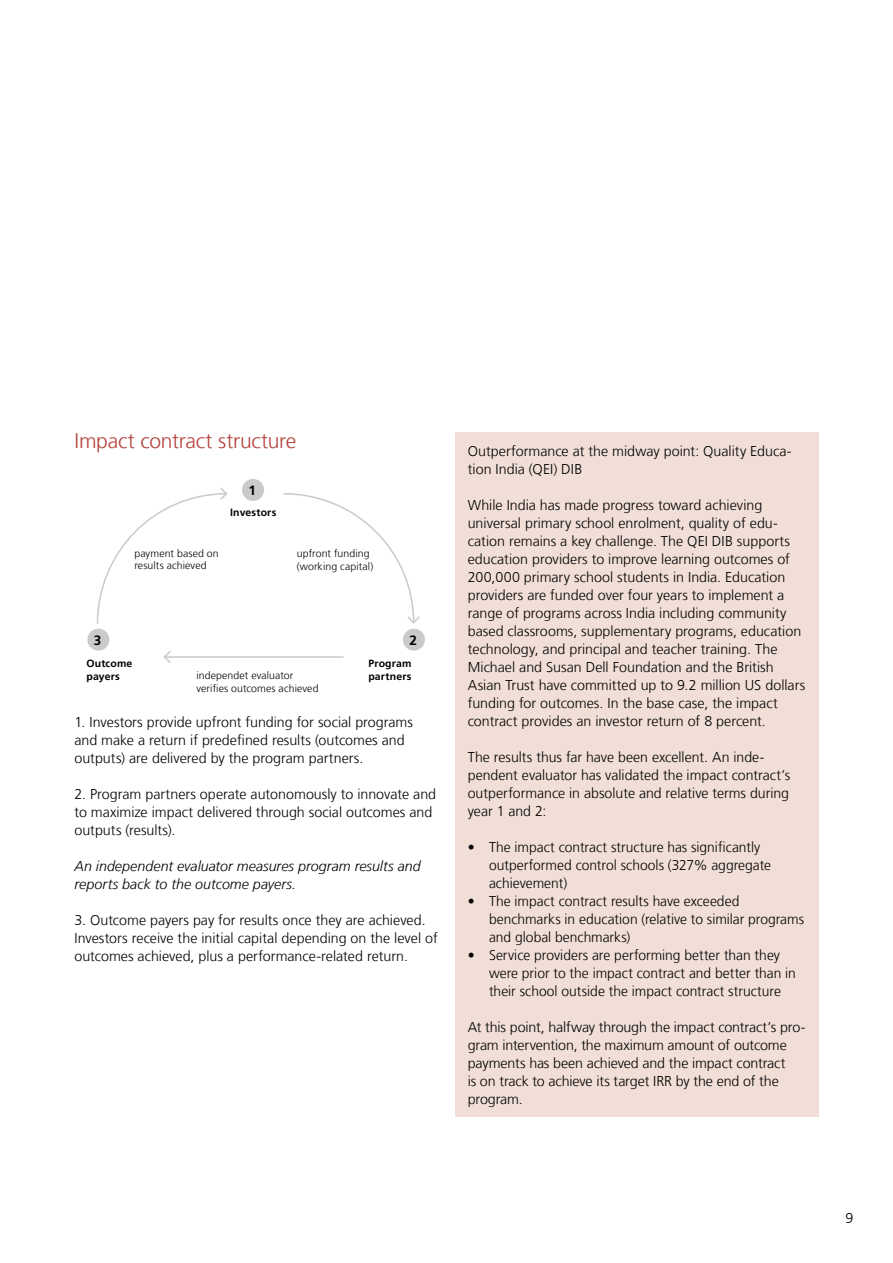
<style>
.page{position:relative;width:893px;height:1263px;background:#fff}
.page>*{position:absolute;margin:0;border:0;box-sizing:border-box;transform-origin:0 0}
.t1{font:300 21px "Frutiger LT Com";letter-spacing:-.01em;color:#b3403a}
.t2{font:300 14.25px/18px "Frutiger LT Com";color:#000}
.t3{font:italic 300 14.25px/18px "Frutiger LT Com";letter-spacing:.005em;color:#000}
.t4{font:700 13.5px "Frutiger LT Com";color:#000}
.t5{font:300 10.5px/12.6px "Frutiger LT Com";letter-spacing:.01em;color:#000}
.t6{font:700 10.5px/12.6px "Frutiger LT Com";letter-spacing:.02em;color:#000}
</style>
<div class="page">
<div style="left:455px;top:432px;width:364px;height:685px;background:#f1dfd7"></div>
<svg style="left:283px;top:493px;width:137px;height:131px"></svg>
<svg style="left:96px;top:488px;width:132px;height:136px"></svg>
<hr style="left:164px;top:656px;width:180px;height:2px;background:#cacac9">
<svg style="left:163px;top:651px;width:10px;height:12px"></svg>
<div style="left:242px;top:479px;width:22px;height:22px;background:#cacac9;border-radius:50%"></div>
<div style="left:87px;top:629px;width:22px;height:22px;background:#cacac9;border-radius:50%"></div>
<div style="left:403px;top:629px;width:22px;height:22px;background:#cacac9;border-radius:50%"></div>
<h1 class="t1" style="left:74px;top:432px;width:223px">Impact contract structure</h1>
<p class="t4" style="left:249px;top:484px;width:9px">1</p>
<p class="t6" style="left:230px;top:507px;width:48px">Investors</p>
<p class="t5" style="left:134px;top:548px;width:86px">payment based on results achieved</p>
<p class="t5" style="left:297px;top:548px;width:78px">upfront funding (working capital)</p>
<p class="t4" style="left:94px;top:634px;width:9px">3</p>
<p class="t4" style="left:409px;top:634px;width:9px">2</p>
<p class="t6" style="left:86px;top:658px;width:48px">Outcome payers</p>
<p class="t6" style="left:368px;top:658px;width:45px">Program partners</p>
<p class="t5" style="left:196px;top:670px;width:124px">independet evaluator verifies outcomes achieved</p>
<p class="t2" style="left:74px;top:714px;width:340px">1. Investors provide upfront funding for social programs and make a return if predefined results (outcomes and outputs) are delivered by the program partners.</p>
<p class="t2" style="left:74px;top:786px;width:363px">2. Program partners operate autonomously to innovate and to maximize impact delivered through social outcomes and outputs (results).</p>
<p class="t3" style="left:74px;top:858px;width:348px">An independent evaluator measures program results and reports back to the outcome payers.</p>
<p class="t2" style="left:74px;top:912px;width:365px">3. Outcome payers pay for results once they are achieved.<br>Investors receive the initial capital depending on the level of outcomes achieved, plus a performance-related return.</p>
<p class="t2" style="left:468px;top:443px;width:325px">Outperformance at the midway point: Quality Educa&shy;tion India (QEI) DIB</p>
<p class="t2" style="left:468px;top:497px;width:339px">While India has made progress toward achieving universal primary school enrolment, quality of edu&shy;cation remains a key challenge. The QEI DIB supports education providers to improve learning outcomes of 200,000 primary school students in India. Education providers are funded over four years to implement a range of programs across India including community based classrooms, supplementary programs, education technology, and principal and teacher training. The Michael and Susan Dell Foundation and the British Asian Trust have committed up to 9.2 million US dollars funding for outcomes. In the base case, the impact contract provides an investor return of 8 percent.</p>
<p class="t2" style="left:468px;top:749px;width:324px">The results thus far have been excellent. An inde&shy;pendent evaluator has validated the impact contract’s outperformance in absolute and relative terms during year 1 and 2:</p>
<p class="t2" style="left:489px;top:839px;width:284px;text-indent:-21px">• The impact contract structure has significantly outperformed control schools (327% aggregate achievement)</p>
<p class="t2" style="left:489px;top:893px;width:317px;text-indent:-21px">• The impact contract results have exceeded benchmarks in education (relative to similar programs and global benchmarks)</p>
<p class="t2" style="left:489px;top:947px;width:308px;text-indent:-21px">• Service providers are performing better than they were prior to the impact contract and better than in their school outside the impact contract structure</p>
<p class="t2" style="left:468px;top:1019px;width:339px">At this point, halfway through the impact contract’s pro&shy;gram intervention, the maximum amount of outcome payments has been achieved and the impact contract<br>is on track to achieve its target IRR by the end of the program.</p>
<p class="t2" style="left:845px;top:1210px;width:9px">9</p>
</div>
